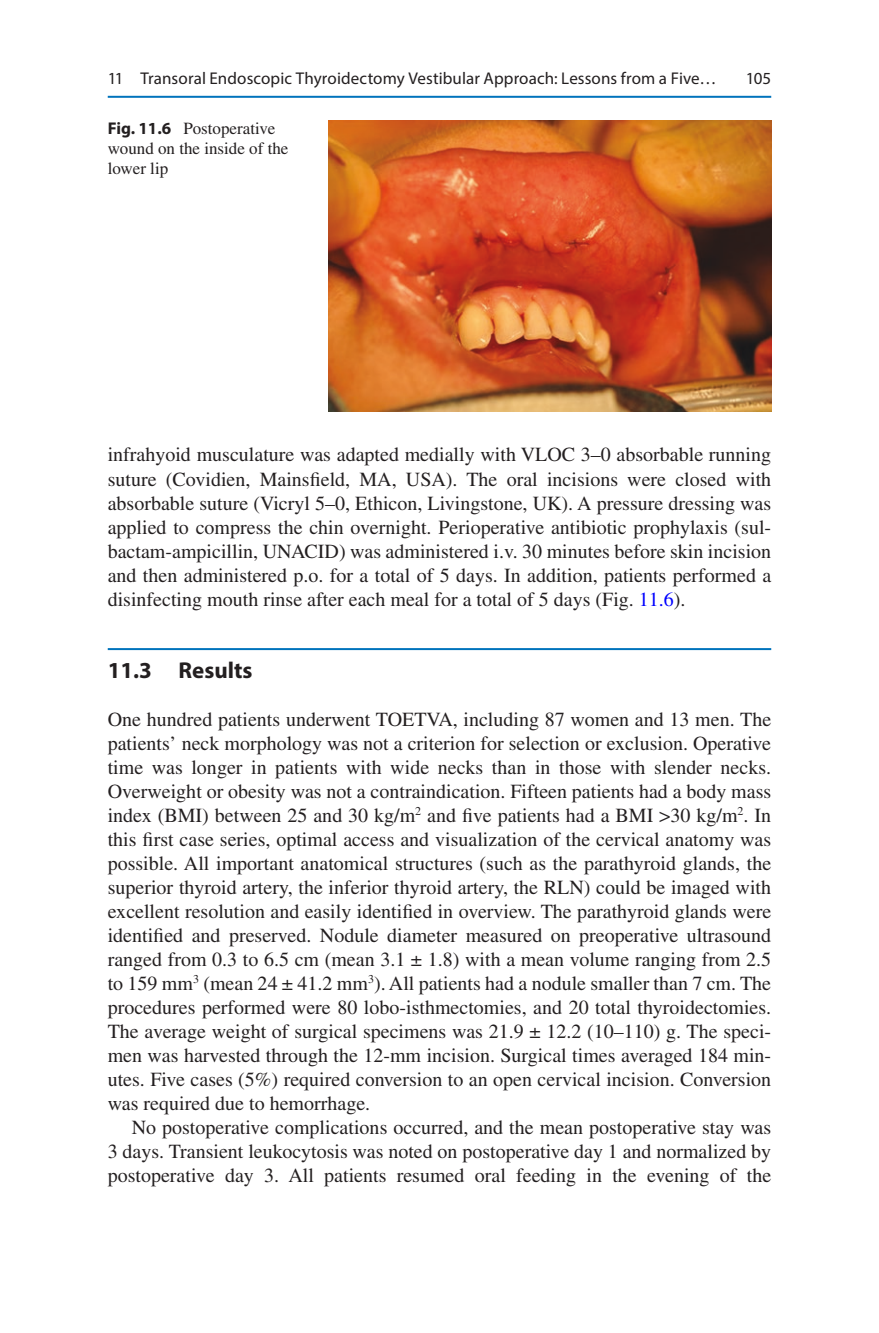
<style>
.page{position:relative;width:879px;height:1333px;background:#fff}
.page>*{position:absolute;margin:0;border:0;box-sizing:border-box;transform-origin:0 0}
._1_hd{font:700 23px "Myriad Pro";color:#231f20}
.Text_flush{font:20px/24px "Times LT Std";color:#231f20;text-align:justify}
.Text{font:20px/24px "Times LT Std";color:#231f20;text-align:justify}
.t1{font:17px "Myriad Pro";letter-spacing:.005em;color:#231f20}
.t2{font:17px/20px "Times LT Std";color:#231f20}
.s1{font-family:"Myriad Pro";font-weight:700}
.s2{color:#00f}
</style>
<div class="page">
<img style="left:329px;top:121px;width:442px;height:291px">
<hr style="left:108px;top:648px;width:663px;height:2px;background:#0073bc">
<hr style="left:108px;top:96px;width:663px;height:2px;background:#0073bc">
<p class="t1" style="left:108px;top:68px;width:610px">11 Transoral Endoscopic Thyroidectomy Vestibular Approach: Lessons from a Five…</p>
<p class="t2" style="left:108px;top:118px;width:182px"><span class="s1">Fig. 11.6</span> Postoperative wound on the inside of the lower lip</p>
<p class="t1" style="left:746px;top:68px;width:27px">105</p>
<p class="Text_flush" style="left:108px;top:442px;width:665px">infrahyoid musculature was adapted medially with VLOC 3–0 absorbable running suture (Covidien, Mainsfield, MA, USA). The oral incisions were closed with absorbable suture (Vicryl 5–0, Ethicon, Livingstone, UK). A pressure dressing was applied to compress the chin overnight. Perioperative antibiotic prophylaxis (sul&shy;bactam-ampicillin, UNACID) was administered i.v. 30 minutes before skin incision and then administered p.o. for a total of 5 days. In addition, patients performed a disinfecting mouth rinse after each meal for a total of 5 days (Fig. <span class="s2">11.6</span>).</p>
<h2 class="_1_hd" style="left:108px;top:655px;width:146px">11.3 Results</h2>
<p class="Text_flush" style="left:108px;top:706px;width:665px">One hundred patients underwent TOETVA, including 87 women and 13 men. The patients’ neck morphology was not a criterion for selection or exclusion. Operative time was longer in patients with wide necks than in those with slender necks.<br>Overweight or obesity was not a contraindication. Fifteen patients had a body mass index (BMI) between 25 and 30 kg/m<sup>2</sup> and five patients had a BMI &gt;30 kg/m<sup>2</sup>. In this first case series, optimal access and visualization of the cervical anatomy was possible. All important anatomical structures (such as the parathyroid glands, the superior thyroid artery, the inferior thyroid artery, the RLN) could be imaged with excellent resolution and easily identified in overview. The parathyroid glands were identified and preserved. Nodule diameter measured on preoperative ultrasound ranged from 0.3 to 6.5 cm (mean 3.1 ± 1.8) with a mean volume ranging from 2.5 to 159 mm<sup>3</sup> (mean 24 ± 41.2 mm<sup>3</sup>). All patients had a nodule smaller than 7 cm. The procedures performed were 80 lobo-isthmectomies, and 20 total thyroidectomies.<br>The average weight of surgical specimens was 21.9 ± 12.2 (10–110) g. The speci&shy;men was harvested through the 12-mm incision. Surgical times averaged 184 min&shy;utes. Five cases (5%) required conversion to an open cervical incision. Conversion was required due to hemorrhage.</p>
<p class="Text" style="left:108px;top:1114px;width:665px;text-indent:24px">No postoperative complications occurred, and the mean postoperative stay was 3 days. Transient leukocytosis was noted on postoperative day 1 and normalized by postoperative day 3. All patients resumed oral feeding in the evening of the</p>
</div>
